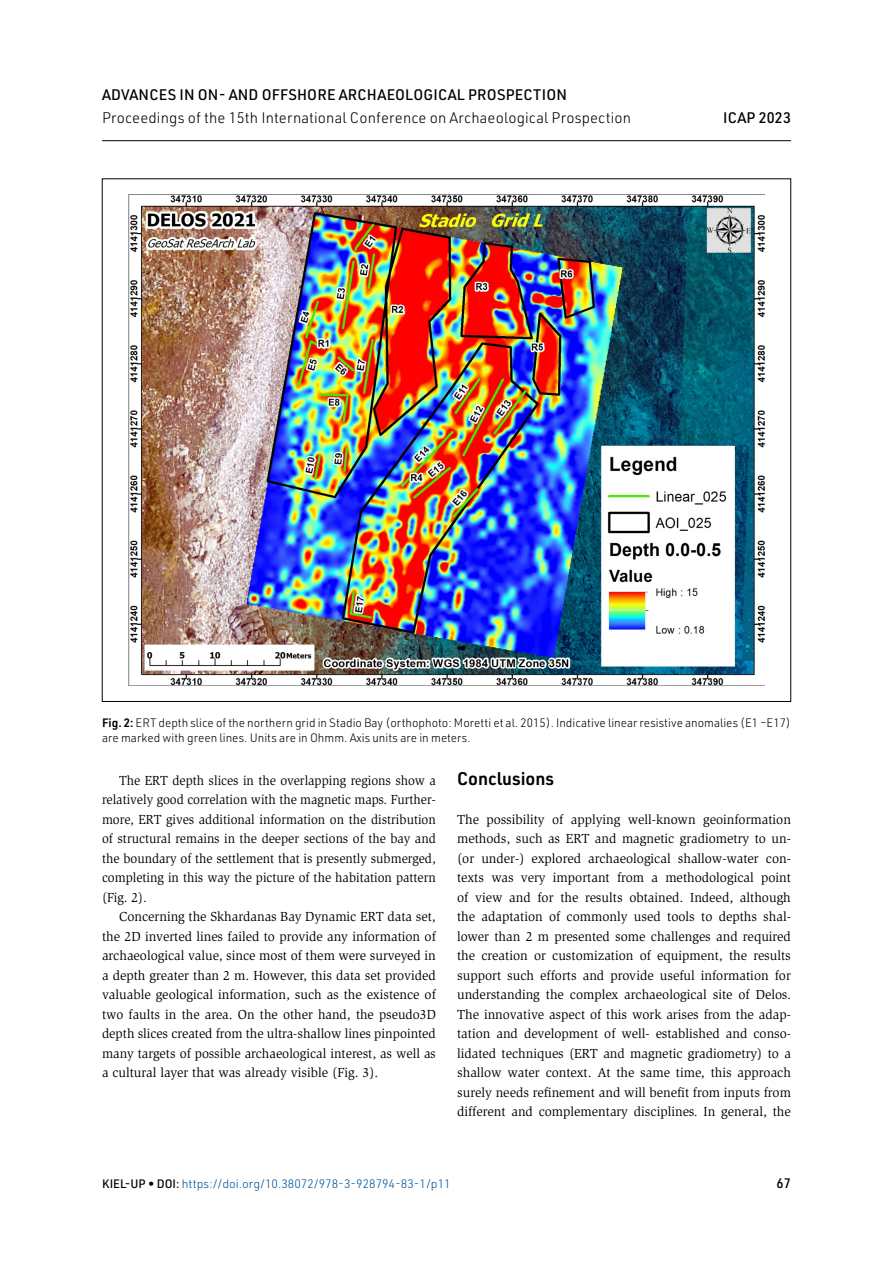
<style>
.page{position:relative;width:893px;height:1263px;background:#fff}
.page>*{position:absolute;margin:0;border:0;box-sizing:border-box;transform-origin:0 0}
.KUP_4__Kapitelübersc{font:600 18px "URWDIN";color:#000}
.t1{font:300 15px/22.5px "URWDIN";letter-spacing:.01em;color:#000}
.t2{font:500 15px "URWDIN";letter-spacing:.01em;color:#000}
.KUP_6__Fließtext{font:13.5px/19.5px "Slimbach Std";color:#000;text-align:justify}
.KUP_6__Fließtext-2{font:13.5px/19.5px "Slimbach Std";color:#000;text-align:justify;scale:.95 1}
.t3{font:500 13.5px "URWDIN";color:#000}
.KUP_7__Bildunterschr{font:300 12px/14.4px "URWDIN";color:#000}
.t4{font:300 12px "URWDIN";color:#005498}
.s1{font-weight:500}
.s2{font-weight:600}
.s3{font-weight:500;color:#000}
</style>
<div class="page">
<hr style="left:102px;top:140px;width:689px;height:1px;background:#000">
<img style="left:129px;top:195px;width:635px;height:491px">
<p class="t1" style="left:102px;top:83px;width:531px"><span class="s1">ADVANCES IN ON- AND OFFSHORE ARCHAEOLOGICAL PROSPECTION<br></span>Proceedings of the 15th International Conference on Archaeological Prospection</p>
<p class="t2" style="left:723px;top:108px;width:69px">ICAP 2023</p>
<p class="KUP_7__Bildunterschr" style="left:102px;top:715px;width:690px"><span class="s2">Fig. 2:</span> ERT depth slice of the northern grid in Stadio Bay (orthophoto: Moretti et al. 2015). Indicative linear resistive anomalies (E1 –E17) are marked with green lines. Units are in Ohmm. Axis units are in meters.</p>
<p class="KUP_6__Fließtext-2" style="left:102px;top:770px;width:353px;text-indent:17px">The ERT depth slices in the overlapping regions show a relatively good correlation with the magnetic maps. Further&shy;more, ERT gives additional information on the distribution of structural remains in the deeper sections of the bay and the boundary of the settlement that is presently submerged, completing in this way the picture of the habitation pattern (Fig. 2).</p>
<p class="KUP_6__Fließtext" style="left:102px;top:907px;width:335px;text-indent:17px">Concerning the Skhardanas Bay Dynamic ERT data set, the 2D inverted lines failed to provide any information of archaeological value, since most of them were surveyed in a depth greater than 2 m. However, this data set provided valuable geological information, such as the existence of two faults in the area. On the other hand, the pseudo3D depth slices created from the ultra-shallow lines pinpointed many targets of possible archaeological interest, as well as a cultural layer that was already visible (Fig. 3).</p>
<p class="KUP_4__Kapitelübersc" style="left:457px;top:766px;width:98px">Conclusions</p>
<p class="KUP_6__Fließtext" style="left:457px;top:809px;width:335px">The possibility of applying well-known geoinformation methods, such as ERT and magnetic gradiometry to un-(or under-) explored archaeological shallow-water con&shy;texts was very important from a methodological point of view and for the results obtained. Indeed, although the adaptation of commonly used tools to depths shal&shy;lower than 2 m presented some challenges and required the creation or customization of equipment, the results support such efforts and provide useful information for understanding the complex archaeological site of Delos.<br>The innovative aspect of this work arises from the adap&shy;tation and development of well- established and conso&shy;lidated techniques (ERT and magnetic gradiometry) to a shallow water context. At the same time, this approach surely needs refinement and will benefit from inputs from different and complementary disciplines. In general, the</p>
<p class="t4" style="left:102px;top:1175px;width:350px"><span class="s3">KIEL-UP • DOI:</span> https://doi.org/10.38072/978-3-928794-83-1/p11</p>
<p class="t3" style="left:777px;top:1174px;width:16px">67</p>
</div>
